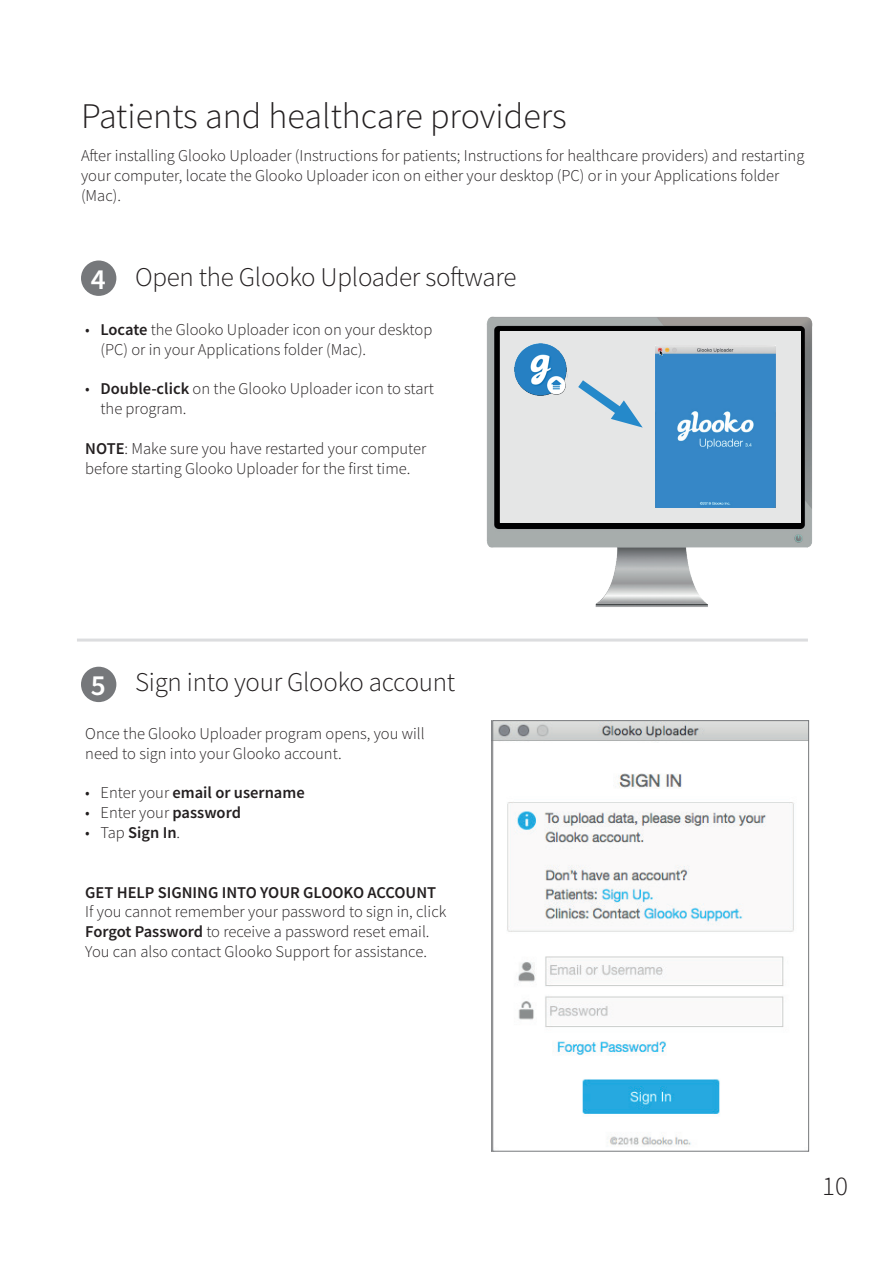
<style>
.page{position:relative;width:893px;height:1263px;background:#fff}
.page>*{position:absolute;margin:0;border:0;box-sizing:border-box;transform-origin:0 0}
.t1{font:300 36px "Source Sans Pro";color:#231f20}
.t2{font:300 27px "Source Sans Pro";letter-spacing:-.01em;color:#231f20}
.t3{font:300 16.5px/19.8px "Source Sans Pro";color:#231f20}
.t4{font:600 16.5px "Source Sans Pro";color:#231f20}
.s1{font-weight:600;font-size:29.25px;color:#fff}
.s2{font-weight:600}
.s3{font-weight:300}
</style>
<div class="page">
<img style="left:486px;top:316px;width:327px;height:291px">
<div style="left:500px;top:332px;width:300px;height:191px;background:#e5e6e6"></div>
<img style="left:656px;top:347px;width:119px;height:161px">
<img style="left:514px;top:344px;width:52px;height:51px">
<svg style="left:567px;top:374px;width:76px;height:54px"></svg>
<div style="left:81px;top:260px;width:35px;height:36px;background:#76787b;border-radius:50%"></div>
<div style="left:81px;top:667px;width:35px;height:35px;background:#76787b;border-radius:50%"></div>
<img style="left:494px;top:722px;width:313px;height:424px">
<div style="left:492px;top:720px;width:317px;height:431px;border:1px solid #76787b"></div>
<hr style="left:77px;top:638px;width:731px;height:3px;background:#dcdddf">
<h1 class="t1" style="left:81px;top:94px;width:487px">Patients and healthcare providers</h1>
<p class="t3" style="left:81px;top:146px;width:725px">After installing Glooko Uploader (Instructions for patients; Instructions for healthcare providers) and restarting your computer, locate the Glooko Uploader icon on either your desktop (PC) or in your Applications folder (Mac).</p>
<h2 class="t2" style="left:91px;top:261px;width:427px"><span class="s1">4</span> Open the Glooko Uploader software</h2>
<p class="t3" style="left:100px;top:320px;width:333px;text-indent:-15px">• <span class="s2">Locate</span> the Glooko Uploader icon on your desktop (PC) or in your Applications folder (Mac).</p>
<p class="t3" style="left:100px;top:379px;width:335px;text-indent:-15px">• <span class="s2">Double-click</span> on the Glooko Uploader icon to start the program.</p>
<p class="t3" style="left:85px;top:438px;width:343px"><span class="s2">NOTE</span>: Make sure you have restarted your computer before starting Glooko Uploader for the first time.</p>
<h2 class="t2" style="left:91px;top:666px;width:366px"><span class="s1">5</span> Sign into your Glooko account</h2>
<p class="t3" style="left:85px;top:724px;width:341px">Once the Glooko Uploader program opens, you will need to sign into your Glooko account.</p>
<p class="t4" style="left:85px;top:782px;width:221px"><span class="s3">• Enter your</span> email or username</p>
<p class="t3" style="left:85px;top:803px;width:157px">• Enter your <span class="s2">password</span></p>
<p class="t4" style="left:85px;top:822px;width:96px"><span class="s3">• Tap</span> Sign In<span class="s3">.</span></p>
<p class="t4" style="left:85px;top:881px;width:352px">GET HELP SIGNING INTO YOUR GLOOKO ACCOUNT</p>
<p class="t3" style="left:85px;top:902px;width:363px">If you cannot remember your password to sign in, click<br><span class="s2">Forgot Password</span> to receive a password reset email.<br>You can also contact Glooko Support for assistance.</p>
<h2 class="t2" style="left:822px;top:1170px;width:27px">10</h2>
</div>
